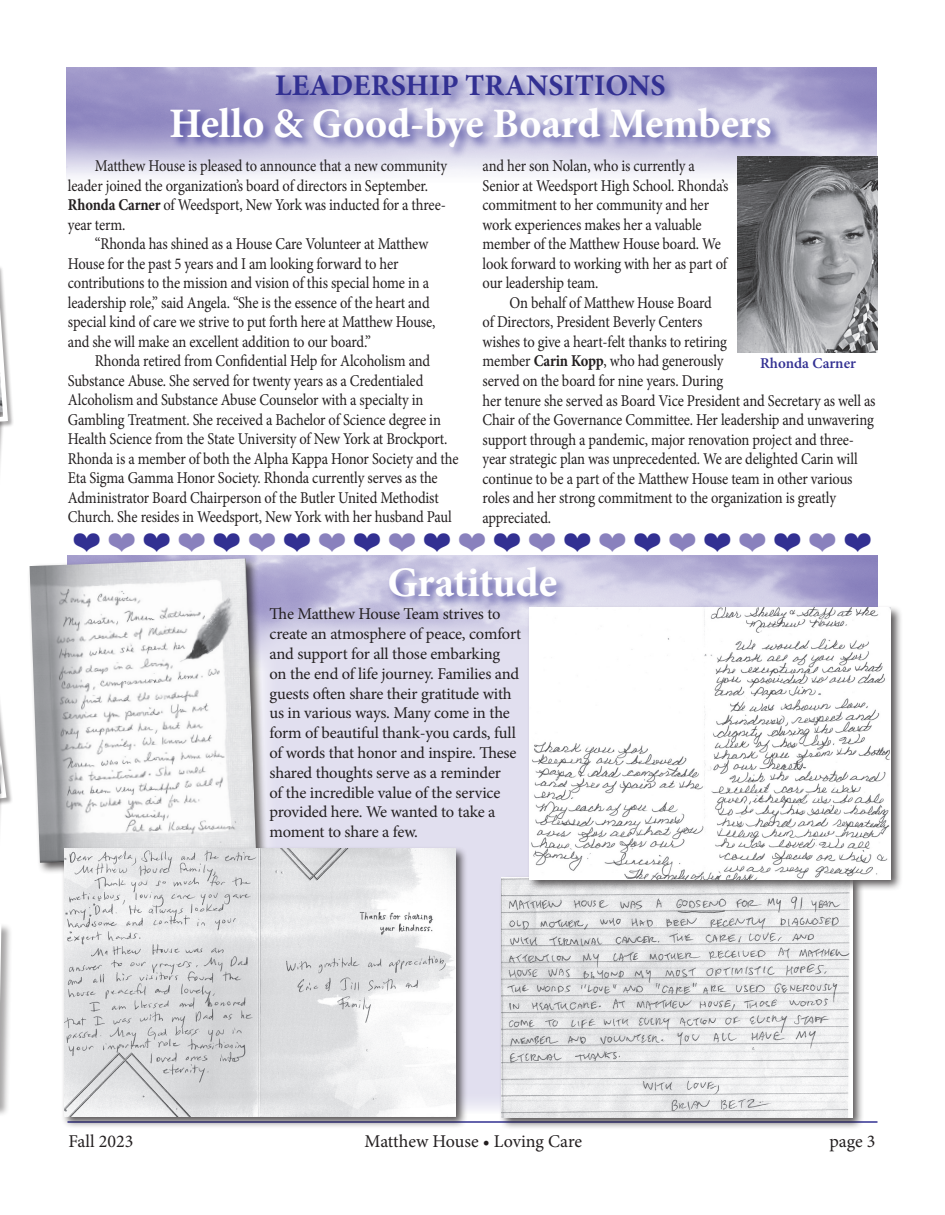
<style>
.page{position:relative;width:945px;height:1215px;background:#fff}
.page>*{position:absolute;margin:0;border:0;box-sizing:border-box;transform-origin:0 0}
.t1{font:700 42px "Minion Pro";letter-spacing:-.01em;color:#fff}
.t2{font:30px "Zapf Dingbats ITC";color:#323092}
.t3{font:700 30px "Minion Pro";letter-spacing:.005em;color:#323092}
.t4{font:18px "Minion Pro";letter-spacing:-.005em;color:#231f20}
.t5{font:16.5px/19.5px "Minion Pro";letter-spacing:-.015em;color:#231f20;scale:.88 1}
.t6{font:16.5px/19.8px "Minion Pro";letter-spacing:-.015em;color:#231f20}
.t7{font:600 15px "Minion Pro";color:#323092}
.s1{font-weight:700}
.s2{color:#8981bd}
</style>
<div class="page">
<div style="left:256px;top:622px;width:297px;height:492px;background:#e1dfef"></div>
<div style="left:387px;top:564px;width:183px;height:46px;background:#323092;opacity:.75"></div>
<hr style="left:68px;top:1121px;width:810px;height:2px;background:#323092">
<img style="left:67px;top:68px;width:810px;height:109px">
<img style="left:737px;top:157px;width:141px;height:195px">
<div style="left:169px;top:72px;width:615px;height:88px;background:#323092;opacity:.75"></div>
<div style="left:0;top:265px;width:14px;height:176px;background:#231f20;opacity:.4"></div>
<svg style="left:0;top:265px;width:10px;height:539px"></svg>
<hr style="left:0;top:752px;width:4px;height:209px;background:#231f20;opacity:.4">
<div style="left:0;top:920px;width:13px;height:197px;background:#231f20;opacity:.4"></div>
<svg style="left:0;top:918px;width:4px;height:190px"></svg>
<div style="left:27px;top:556px;width:241px;height:319px;background:#231f20;opacity:.75"></div>
<img style="left:30px;top:559px;width:226px;height:304px">
<div style="left:62px;top:846px;width:406px;height:283px;background:#231f20;opacity:.75"></div>
<img style="left:64px;top:849px;width:391px;height:268px">
<div style="left:499px;top:875px;width:366px;height:255px;background:#231f20;opacity:.75"></div>
<img style="left:502px;top:877px;width:350px;height:241px">
<div style="left:527px;top:605px;width:377px;height:287px;background:#231f20;opacity:.75"></div>
<img style="left:530px;top:608px;width:361px;height:271px">
<h2 class="t3" style="left:275px;top:65px;width:392px">LEADERSHIP TRANSITIONS</h2>
<h1 class="t1" style="left:169px;top:94px;width:604px">Hello &amp; Good-bye Board Members</h1>
<p class="t5" style="left:68px;top:157px;width:432px;text-indent:27px">Matthew House is pleased to announce that a new community leader joined the organization’s board of directors in September.<br><span class="s1">Rhonda Carner</span> of Weedsport, New York was inducted for a three&shy;year term.</p>
<p class="t5" style="left:68px;top:235px;width:419px;text-indent:27px">“Rhonda has shined as a House Care Volunteer at Matthew House for the past 5 years and I am looking forward to her contributions to the mission and vision of this special home in a leadership role,” said Angela. “She is the essence of the heart and special kind of care we strive to put forth here at Matthew House, and she will make an excellent addition to our board.”</p>
<p class="t5" style="left:68px;top:352px;width:446px;text-indent:27px">Rhonda retired from Confidential Help for Alcoholism and Substance Abuse. She served for twenty years as a Credentialed Alcoholism and Substance Abuse Counselor with a specialty in Gambling Treatment. She received a Bachelor of Science degree in Health Science from the State University of New York at Brockport.<br>Rhonda is a member of both the Alpha Kappa Honor Society and the Eta Sigma Gamma Honor Society. Rhonda currently serves as the Administrator Board Chairperson of the Butler United Methodist Church. She resides in Weedsport, New York with her husband Paul</p>
<p class="t5" style="left:483px;top:157px;width:281px">and her son Nolan, who is currently a Senior at Weedsport High School. Rhonda’s commitment to her community and her work experiences makes her a valuable member of the Matthew House board. We look forward to working with her as part of our leadership team.</p>
<p class="t5" style="left:483px;top:293px;width:448px;text-indent:27px">On behalf of Matthew House Board<br>of Directors, President Beverly Centers<br>wishes to give a heart-felt thanks to retiring<br>member <span class="s1">Carin Kopp</span>, who had generously<br>served on the board for nine years. During<br>her tenure she served as Board Vice President and Secretary as well as Chair of the Governance Committee. Her leadership and unwavering support through a pandemic, major renovation project and three&shy;year strategic plan was unprecedented. We are delighted Carin will continue to be a part of the Matthew House team in other various roles and her strong commitment to the organization is greatly appreciated.</p>
<p class="t7" style="left:760px;top:353px;width:98px">Rhonda Carner</p>
<h2 class="t2" style="left:73px;top:528px;width:800px">❤ <span class="s2">❤</span> ❤ <span class="s2">❤</span> ❤ <span class="s2">❤</span> ❤ <span class="s2">❤</span> ❤ <span class="s2">❤</span> ❤ <span class="s2">❤</span> ❤ <span class="s2">❤</span> ❤ <span class="s2">❤</span> ❤ <span class="s2">❤</span> ❤ <span class="s2">❤</span> ❤ <span class="s2">❤</span> ❤</h2>
<h1 class="t1" style="left:388px;top:553px;width:171px">Gratitude</h1>
<p class="t6" style="left:270px;top:604px;width:253px">The Matthew House Team strives to create an atmosphere of peace, comfort and support for all those embarking on the end of life journey. Families and guests often share their gratitude with us in various ways. Many come in the form of beautiful thank-you cards, full of words that honor and inspire. These shared thoughts serve as a reminder<br>of the incredible value of the service provided here. We wanted to take a moment to share a few.</p>
<p class="t4" style="left:68px;top:1129px;width:66px">Fall 2023</p>
<p class="t4" style="left:365px;top:1129px;width:219px">Matthew House • Loving Care</p>
<p class="t4" style="left:829px;top:1129px;width:47px">page 3</p>
</div>
